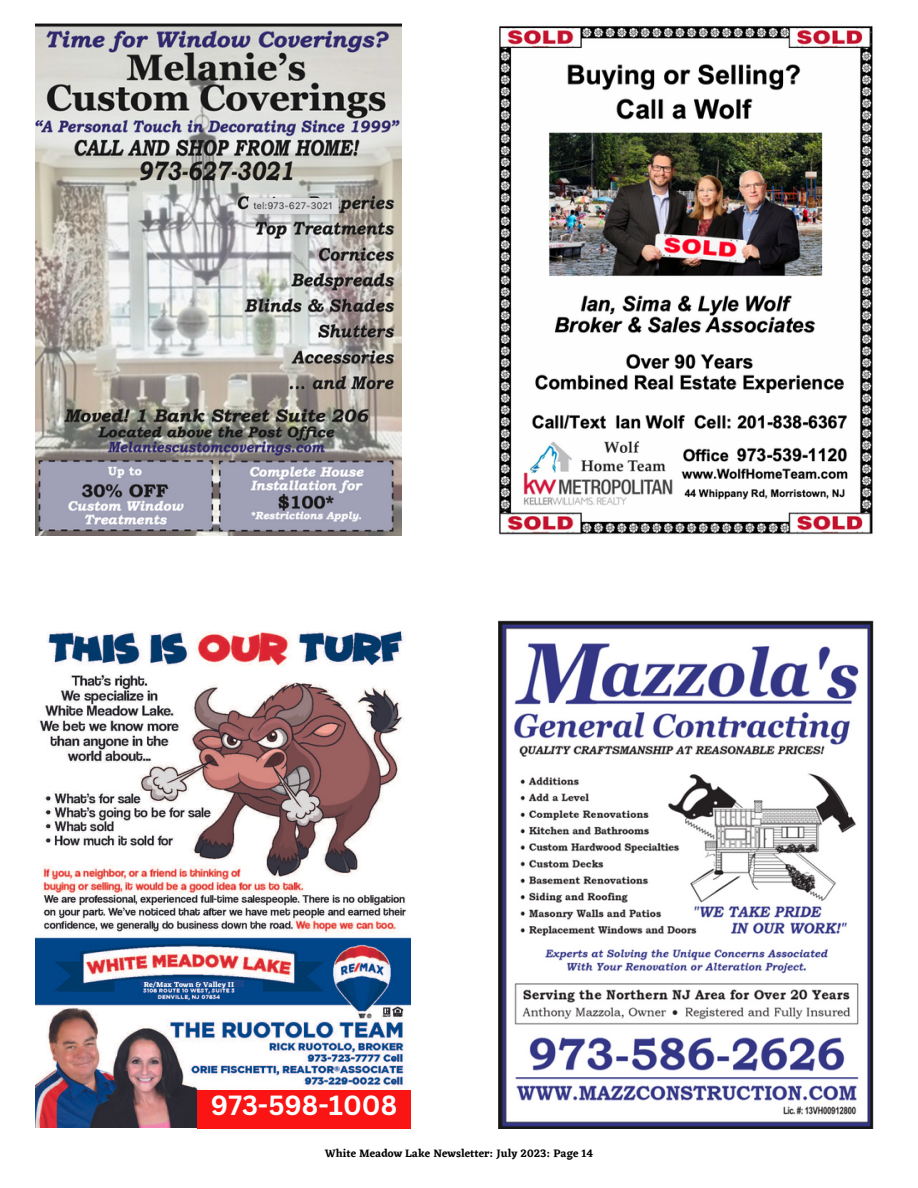
<style>
.page{position:relative;width:918px;height:1188px;background:#fff}
.page>*{position:absolute;margin:0;border:0;box-sizing:border-box;transform-origin:0 0}
.t1{font:700 27px "Canva Sans";color:#fff}
.t2{font:600 11.25px "Eczar";color:#000}
.t3{font:700 7.5px "Eczar";color:#fff}
</style>
<div class="page">
<img style="left:499px;top:621px;width:375px;height:507px">
<img style="left:36px;top:24px;width:365px;height:512px">
<img style="left:499px;top:26px;width:374px;height:509px">
<img style="left:36px;top:631px;width:374px;height:496px">
<div style="left:198px;top:1090px;width:212px;height:38px;background:#fa1414"></div>
<div style="left:141px;top:981px;width:103px;height:6px;background:#1a4789"></div>
<p class="t3" style="left:144px;top:980px;width:92px">Re/Max Town &amp; Valley II</p>
<p class="t1" style="left:211px;top:1087px;width:188px">973-598-1008</p>
<p class="t2" style="left:325px;top:1147px;width:270px">White Meadow Lake Newsletter: July 2023: Page 14</p>
</div>
